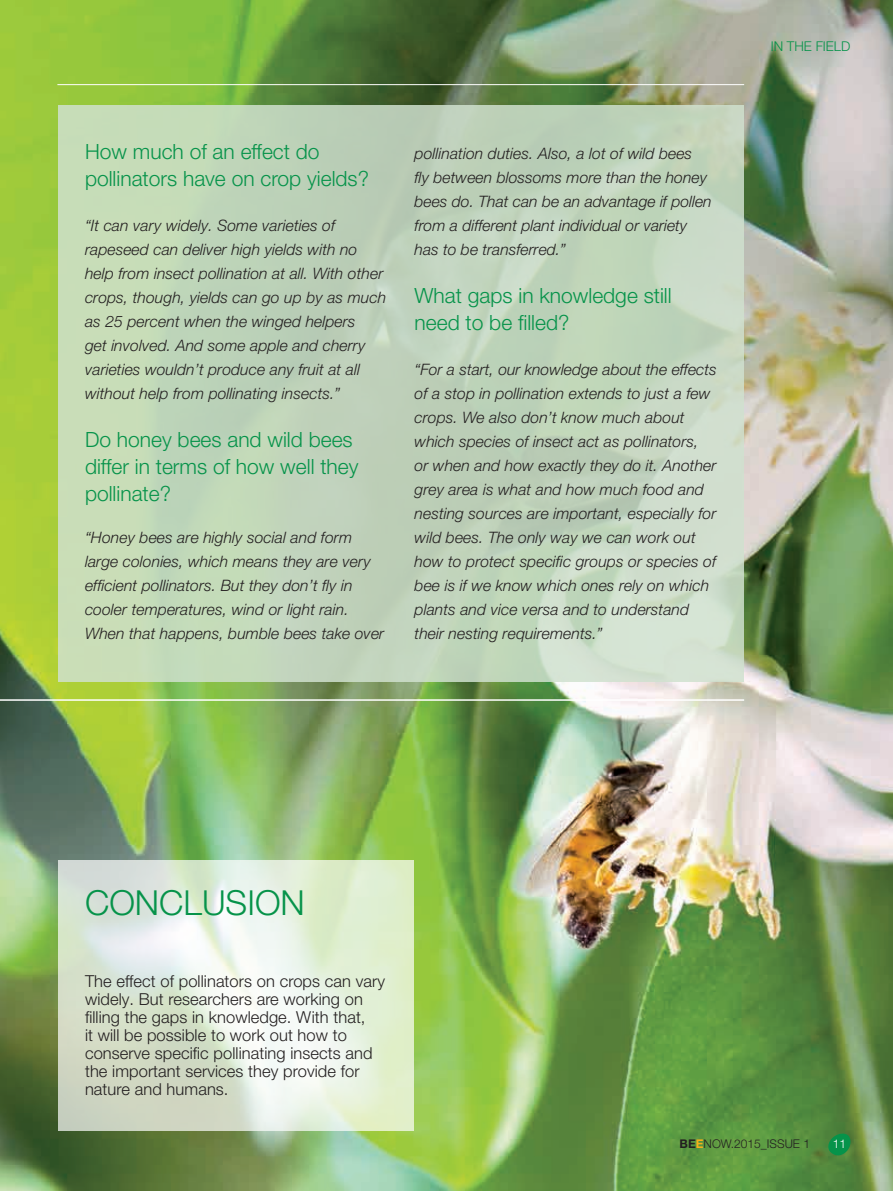
<style>
.page{position:relative;width:893px;height:1191px;background:#fff}
.page>*{position:absolute;margin:0;border:0;box-sizing:border-box;transform-origin:0 0}
.Headline_light_36pt{font:300 34.5px "Helvetica Neue LT Pro";color:#06934a}
.Subhead_light_14pt_O{font:300 21px/27px "Helvetica Neue LT Pro";color:#06934a}
.Copy_11pt_schwarz__C{font:300 16.5px/18px "Helvetica Neue LT Pro";letter-spacing:.005em;color:#231f20}
.Copy_italic_10_5_Int{font:italic 300 15.75px/24px "Helvetica Neue LT Pro";letter-spacing:.005em;color:#231f20}
.t1{font:300 13.5px "Helvetica Neue LT Pro";color:#06934a}
.t2{font:300 12px "Helvetica Neue LT Pro";color:#231f20}
.t3{font:300 12px "Helvetica Neue LT Pro";color:#fff}
.s1{font-family:"Helvetica Neue LTW1 G";font-weight:700}
.s2{font-family:"Helvetica Neue LTW1 G";font-weight:700;color:#faaf18}
</style>
<div class="page">
<img style="left:0;top:0;width:893px;height:1191px">
<svg style="left:58px;top:860px;width:356px;height:270px"></svg>
<svg style="left:827px;top:1132px;width:25px;height:25px"></svg>
<svg style="left:58px;top:105px;width:686px;height:576px;background:#c1d6ba"></svg>
<hr style="left:0;top:699px;width:744px;height:2px;background:#fff">
<hr style="left:57px;top:84px;width:687px;height:1px;background:#fff">
<p class="Subhead_light_14pt_O" style="left:85px;top:137px;width:285px">How much of an effect do pollinators have on crop yields?</p>
<p class="Copy_italic_10_5_Int" style="left:85px;top:213px;width:303px">“It can vary widely. Some varieties of rapeseed can deliver high yields with no help from insect pollination at all. With other crops, though, yields can go up by as much as 25 percent when the winged helpers<br>get involved. And some apple and cherry varieties wouldn’t produce any fruit at all without help from pollinating insects.”</p>
<p class="Subhead_light_14pt_O" style="left:85px;top:425px;width:275px">Do honey bees and wild bees differ in terms of how well they pollinate?</p>
<p class="Copy_italic_10_5_Int" style="left:85px;top:525px;width:301px">“Honey bees are highly social and form large colonies, which means they are very efficient pollinators. But they don’t fly in cooler temperatures, wind or light rain.<br>When that happens, bumble bees take over</p>
<p class="Copy_italic_10_5_Int" style="left:415px;top:141px;width:299px">pollination duties. Also, a lot of wild bees<br>fly between blossoms more than the honey bees do. That can be an advantage if pollen from a different plant individual or variety has to be transferred.”</p>
<p class="Subhead_light_14pt_O" style="left:415px;top:281px;width:259px">What gaps in knowledge still need to be filled?</p>
<p class="Copy_italic_10_5_Int" style="left:415px;top:357px;width:303px">“For a start, our knowledge about the effects of a stop in pollination extends to just a few crops. We also don’t know much about which species of insect act as pollinators,<br>or when and how exactly they do it. Another grey area is what and how much food and nesting sources are important, especially for wild bees. The only way we can work out how to protect specific groups or species of bee is if we know which ones rely on which plants and vice versa and to understand their nesting requirements.”</p>
<p class="t1" style="left:771px;top:38px;width:81px">IN THE FIELD</p>
<p class="Headline_light_36pt" style="left:85px;top:882px;width:221px">CONCLUSION</p>
<p class="Copy_11pt_schwarz__C" style="left:85px;top:972px;width:301px">The effect of pollinators on crops can vary</p>
<p class="Copy_11pt_schwarz__C" style="left:85px;top:990px;width:289px">widely. But researchers are working on filling the gaps in knowledge. With that, it will be possible to work out how to conserve specific pollinating insects and the important services they provide for nature and humans.</p>
<p class="t2" style="left:680px;top:1136px;width:132px"><span class="s1">BE</span><span class="s2">E</span>NOW.2015_ISSUE 1</p>
<p class="t3" style="left:833px;top:1136px;width:15px">11</p>
</div>
